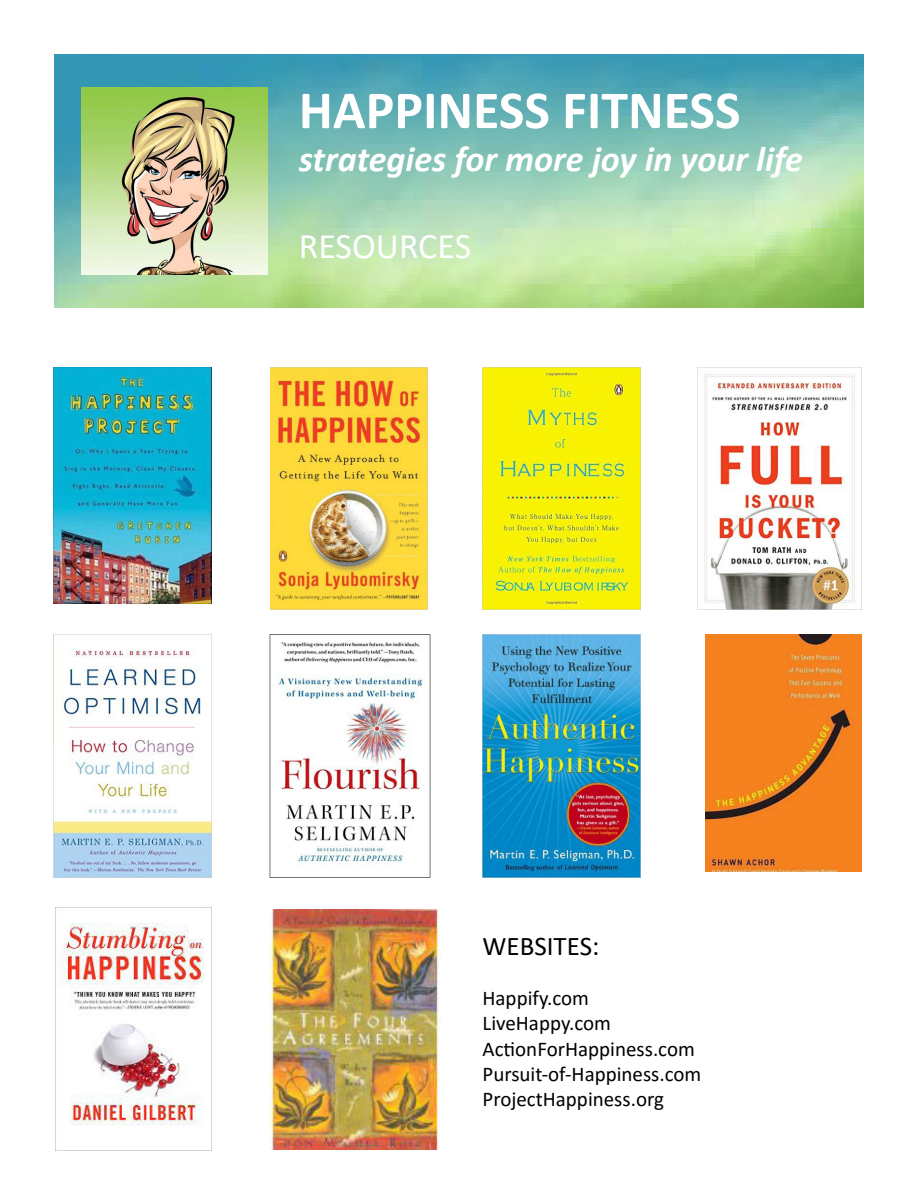
<style>
.page{position:relative;width:918px;height:1188px;background:#fff}
.page>*{position:absolute;margin:0;border:0;box-sizing:border-box;transform-origin:0 0}
.t1{font:700 54px "Calibri";color:#fff}
.t2{font:italic 700 36px "Calibri";color:#fff}
.t3{font:36px "Calibri";color:#fff}
.t4{font:27px "Calibri";color:#000}
.t5{font:21px/25.2px "Calibri";color:#000}
</style>
<div class="page">
<img style="left:54px;top:54px;width:810px;height:254px">
<img style="left:81px;top:88px;width:187px;height:186px">
<img style="left:270px;top:909px;width:171px;height:240px">
<img style="left:482px;top:634px;width:159px;height:243px">
<img style="left:270px;top:634px;width:160px;height:243px">
<img style="left:53px;top:367px;width:159px;height:237px">
<img style="left:698px;top:367px;width:164px;height:243px">
<img style="left:270px;top:367px;width:157px;height:243px">
<img style="left:53px;top:634px;width:159px;height:243px">
<img style="left:483px;top:367px;width:157px;height:243px">
<img style="left:55px;top:908px;width:157px;height:242px">
<img style="left:705px;top:634px;width:157px;height:237px">
<h1 class="t1" style="left:299px;top:72px;width:443px">HAPPINESS FITNESS</h1>
<h2 class="t2" style="left:299px;top:134px;width:505px">strategies for more joy in your life</h2>
<h2 class="t3" style="left:299px;top:221px;width:174px">RESOURCES</h2>
<p class="t4" style="left:483px;top:927px;width:118px">WEBSITES:</p>
<p class="t5" style="left:483px;top:985px;width:220px">Happify.com<br>LiveHappy.com<br>ActionForHappiness.com<br>Pursuit-of-Happiness.com<br>ProjectHappiness.org</p>
</div>
